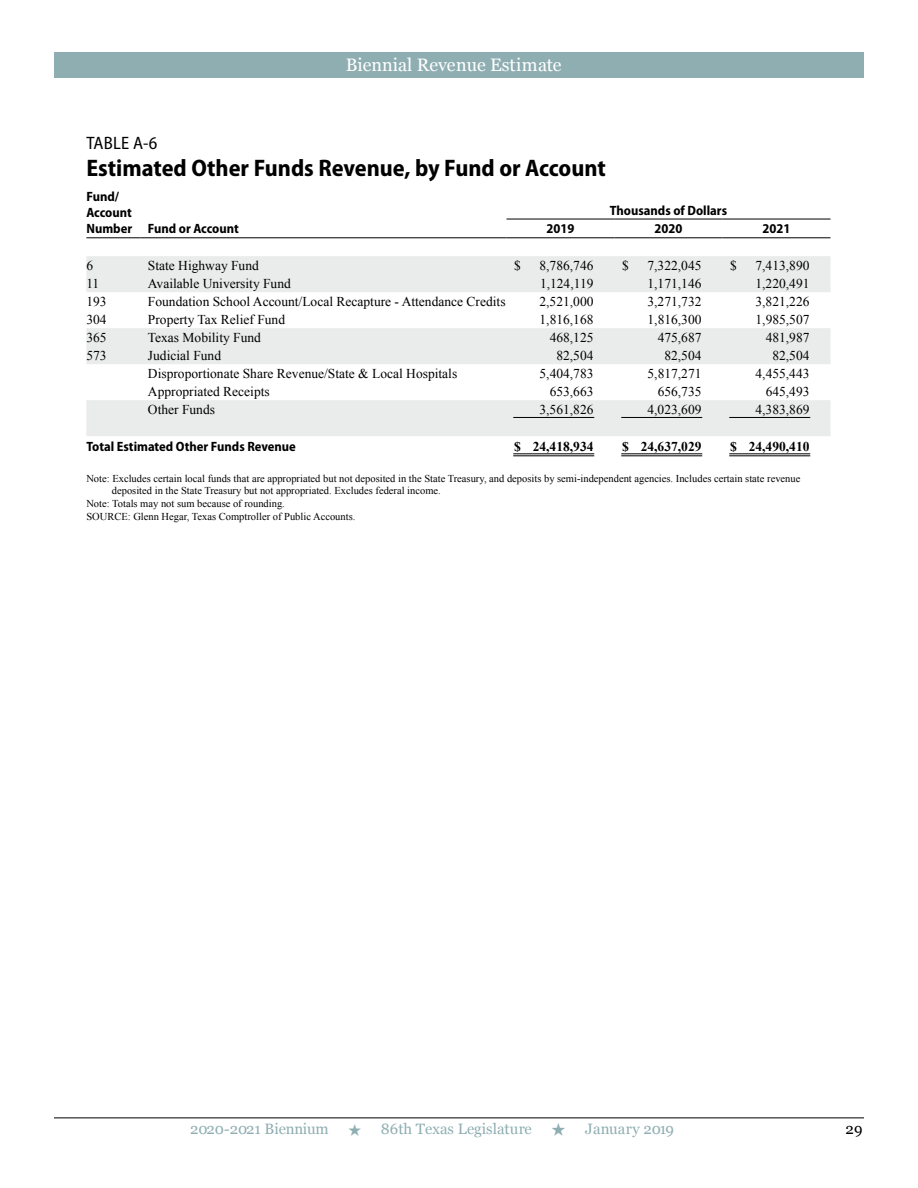
<style>
.page{position:relative;width:918px;height:1188px;background:#fff}
.page>*{position:absolute;margin:0;border:0;box-sizing:border-box;transform-origin:0 0}
.t1{font:700 semi-condensed 24px "Myriad Pro";color:#000}
.t2{font:18px "Georgia";color:#fff}
.t3{font:semi-condensed 18px "Myriad Pro";letter-spacing:.01em;color:#000}
.t4{font:15px "Georgia";color:#8faeb2}
.t5{font:15px "Georgia";color:#000}
.Table_-_Basic_Numbe{font:13.5px "Times New Roman";color:#000}
.Table_Column_Header{font:700 semi-condensed 13.5px "Myriad Pro";color:#000}
.Numbers_-_Line_2B{font:700 13.5px "Times New Roman";color:#000}
.Table_-_Subhead_1{font:700 semi-condensed 13.5px "Myriad Pro";color:#000}
.Numbers_-_Line_B{font:13.5px "Times New Roman";color:#000}
.Table_-_Text_Left_C{font:13.5px "Times New Roman";color:#000}
.t6{font:10.5px/12.6px "Times New Roman";color:#000}
</style>
<div class="page">
<div style="left:54px;top:53px;width:810px;height:25px;background:#8faeb2"></div>
<hr style="left:54px;top:1118px;width:810px;height:1px;background:#000">
<svg style="left:86px;top:256px;width:745px;height:180px;fill:#eaebeb"></svg>
<hr style="left:507px;top:219px;width:108px;height:1px;background:#000">
<hr style="left:615px;top:219px;width:108px;height:1px;background:#000">
<hr style="left:723px;top:219px;width:108px;height:1px;background:#000">
<hr style="left:86px;top:237px;width:54px;height:1px;background:#000">
<hr style="left:140px;top:237px;width:367px;height:1px;background:#000">
<hr style="left:507px;top:237px;width:108px;height:1px;background:#000">
<hr style="left:615px;top:237px;width:108px;height:1px;background:#000">
<hr style="left:723px;top:237px;width:108px;height:1px;background:#000">
<hr style="left:513px;top:417px;width:81px;height:1px;background:#000">
<hr style="left:621px;top:417px;width:81px;height:1px;background:#000">
<hr style="left:729px;top:417px;width:81px;height:1px;background:#000">
<hr style="left:513px;top:453px;width:81px;height:1px;background:#000">
<hr style="left:513px;top:455px;width:81px;height:1px;background:#000">
<hr style="left:621px;top:453px;width:81px;height:1px;background:#000">
<hr style="left:621px;top:455px;width:81px;height:1px;background:#000">
<hr style="left:729px;top:453px;width:81px;height:1px;background:#000">
<hr style="left:729px;top:455px;width:81px;height:1px;background:#000">
<h2 class="t2" style="left:346px;top:52px;width:217px">Biennial Revenue Estimate</h2>
<p class="t3" style="left:86px;top:133px;width:72px">TABLE A-6</p>
<p class="t1" style="left:86px;top:154px;width:521px">Estimated Other Funds Revenue, by Fund or Account</p>
<p class="Table_Column_Header" style="left:86px;top:189px;width:34px">Fund/</p>
<p class="Table_Column_Header" style="left:86px;top:205px;width:47px">Account</p>
<p class="Table_Column_Header" style="left:86px;top:221px;width:47px">Number</p>
<p class="Table_Column_Header" style="left:148px;top:221px;width:92px">Fund or Account</p>
<p class="Table_Column_Header" style="left:610px;top:203px;width:119px">Thousands of Dollars</p>
<p class="Table_Column_Header" style="left:547px;top:221px;width:29px">2019</p>
<p class="Table_Column_Header" style="left:655px;top:221px;width:29px">2020</p>
<p class="Table_Column_Header" style="left:763px;top:221px;width:29px">2021</p>
<p class="Table_-_Text_Left_C" style="left:86px;top:256px;width:8px">6</p>
<p class="Table_-_Basic_Numbe" style="left:148px;top:256px;width:112px">State Highway Fund</p>
<p class="Table_-_Basic_Numbe" style="left:514px;top:256px;width:8px">$</p>
<p class="Table_-_Basic_Numbe" style="left:540px;top:256px;width:55px">8,786,746</p>
<p class="Table_-_Basic_Numbe" style="left:622px;top:256px;width:8px">$</p>
<p class="Table_-_Basic_Numbe" style="left:648px;top:256px;width:55px">7,322,045</p>
<p class="Table_-_Basic_Numbe" style="left:730px;top:256px;width:8px">$</p>
<p class="Table_-_Basic_Numbe" style="left:756px;top:256px;width:55px">7,413,890</p>
<p class="Table_-_Text_Left_C" style="left:86px;top:274px;width:15px">11</p>
<p class="Table_-_Basic_Numbe" style="left:148px;top:274px;width:144px">Available University Fund</p>
<p class="Table_-_Basic_Numbe" style="left:540px;top:274px;width:55px">1,124,119</p>
<p class="Table_-_Basic_Numbe" style="left:648px;top:274px;width:55px">1,171,146</p>
<p class="Table_-_Basic_Numbe" style="left:756px;top:274px;width:56px">1,220,491</p>
<p class="Table_-_Text_Left_C" style="left:86px;top:292px;width:22px">193</p>
<p class="Table_-_Basic_Numbe" style="left:148px;top:292px;width:359px">Foundation School Account/Local Recapture - Attendance Credits</p>
<p class="Table_-_Basic_Numbe" style="left:540px;top:292px;width:55px">2,521,000</p>
<p class="Table_-_Basic_Numbe" style="left:648px;top:292px;width:55px">3,271,732</p>
<p class="Table_-_Basic_Numbe" style="left:756px;top:292px;width:56px">3,821,226</p>
<p class="Table_-_Text_Left_C" style="left:86px;top:310px;width:22px">304</p>
<p class="Table_-_Basic_Numbe" style="left:148px;top:310px;width:139px">Property Tax Relief Fund</p>
<p class="Table_-_Basic_Numbe" style="left:540px;top:310px;width:55px">1,816,168</p>
<p class="Table_-_Basic_Numbe" style="left:648px;top:310px;width:55px">1,816,300</p>
<p class="Table_-_Basic_Numbe" style="left:756px;top:310px;width:56px">1,985,507</p>
<p class="Table_-_Text_Left_C" style="left:86px;top:328px;width:22px">365</p>
<p class="Table_-_Basic_Numbe" style="left:148px;top:328px;width:115px">Texas Mobility Fund</p>
<p class="Table_-_Basic_Numbe" style="left:550px;top:328px;width:45px">468,125</p>
<p class="Table_-_Basic_Numbe" style="left:658px;top:328px;width:45px">475,687</p>
<p class="Table_-_Basic_Numbe" style="left:766px;top:328px;width:45px">481,987</p>
<p class="Table_-_Text_Left_C" style="left:86px;top:346px;width:22px">573</p>
<p class="Table_-_Basic_Numbe" style="left:148px;top:346px;width:75px">Judicial Fund</p>
<p class="Table_-_Basic_Numbe" style="left:556px;top:346px;width:39px">82,504</p>
<p class="Table_-_Basic_Numbe" style="left:664px;top:346px;width:39px">82,504</p>
<p class="Table_-_Basic_Numbe" style="left:772px;top:346px;width:39px">82,504</p>
<p class="Table_-_Basic_Numbe" style="left:148px;top:364px;width:311px">Disproportionate Share Revenue/State &amp; Local Hospitals</p>
<p class="Table_-_Basic_Numbe" style="left:540px;top:364px;width:55px">5,404,783</p>
<p class="Table_-_Basic_Numbe" style="left:648px;top:364px;width:55px">5,817,271</p>
<p class="Table_-_Basic_Numbe" style="left:756px;top:364px;width:56px">4,455,443</p>
<p class="Table_-_Basic_Numbe" style="left:148px;top:382px;width:123px">Appropriated Receipts</p>
<p class="Table_-_Basic_Numbe" style="left:550px;top:382px;width:45px">653,663</p>
<p class="Table_-_Basic_Numbe" style="left:658px;top:382px;width:45px">656,735</p>
<p class="Table_-_Basic_Numbe" style="left:766px;top:382px;width:45px">645,493</p>
<p class="Table_-_Basic_Numbe" style="left:148px;top:400px;width:69px">Other Funds</p>
<p class="Numbers_-_Line_B" style="left:540px;top:400px;width:55px">3,561,826</p>
<p class="Numbers_-_Line_B" style="left:648px;top:400px;width:55px">4,023,609</p>
<p class="Numbers_-_Line_B" style="left:756px;top:400px;width:55px">4,383,869</p>
<p class="Table_-_Subhead_1" style="left:86px;top:439px;width:211px">Total Estimated Other Funds Revenue</p>
<p class="Numbers_-_Line_2B" style="left:514px;top:437px;width:81px">$ 24,418,934</p>
<p class="Numbers_-_Line_2B" style="left:622px;top:437px;width:81px">$ 24,637,029</p>
<p class="Numbers_-_Line_2B" style="left:730px;top:437px;width:81px">$ 24,490,410</p>
<p class="t6" style="left:112px;top:472px;width:690px;text-indent:-26px">Note: Excludes certain local funds that are appropriated but not deposited in the State Treasury, and deposits by semi-independent agencies. Includes certain state revenue deposited in the State Treasury but not appropriated. Excludes federal income.</p>
<p class="t6" style="left:86px;top:497px;width:200px">Note: Totals may not sum because of rounding.</p>
<p class="t6" style="left:86px;top:510px;width:270px">SOURCE: Glenn Hegar, Texas Comptroller of Public Accounts.</p>
<p class="t4" style="left:190px;top:1118px;width:140px">2020-2021 Biennium</p>
<p class="t4" style="left:381px;top:1118px;width:152px">86th Texas Legislature</p>
<p class="t4" style="left:585px;top:1118px;width:90px">January 2019</p>
<p class="t5" style="left:846px;top:1118px;width:18px">29</p>
</div>
